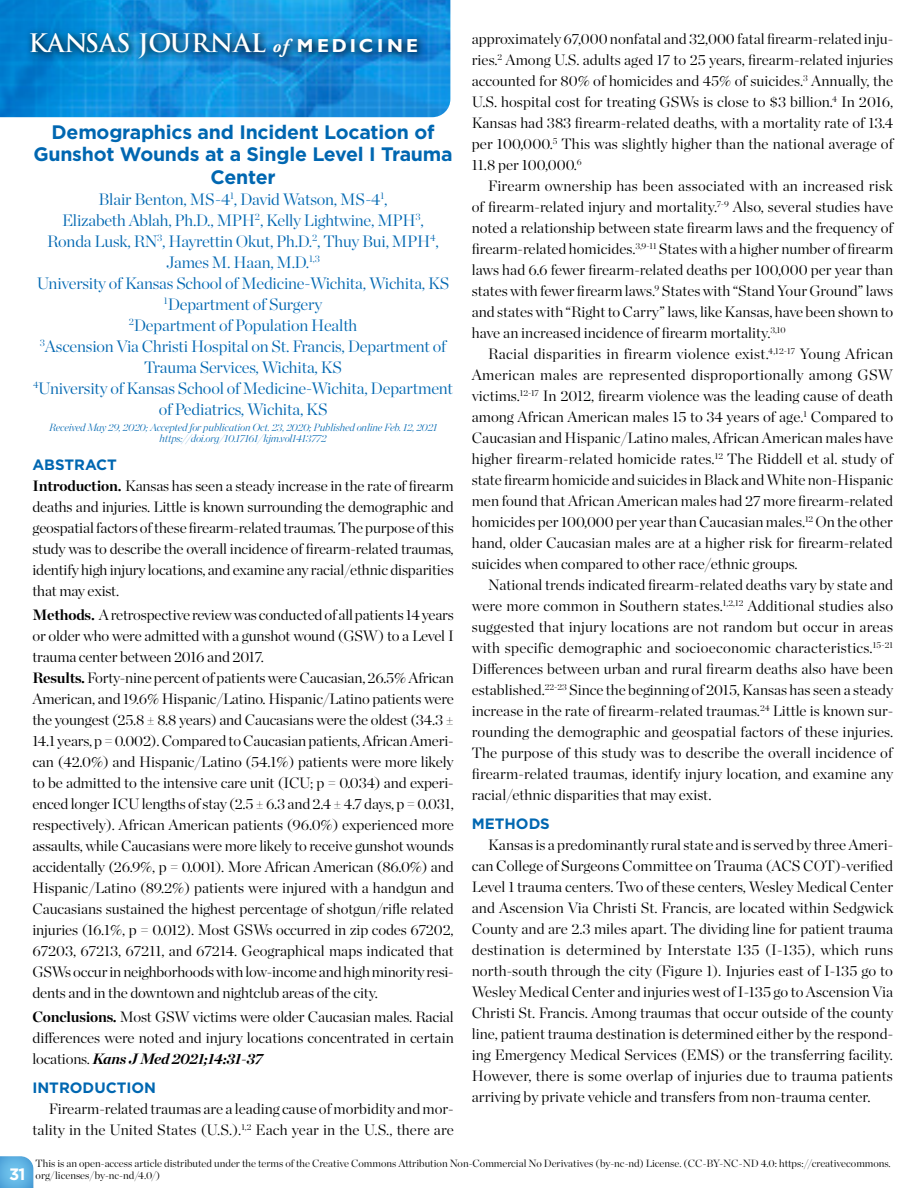
<style>
.page{position:relative;width:918px;height:1188px;background:#fff}
.page>*{position:absolute;margin:0;border:0;box-sizing:border-box;transform-origin:0 0}
.t1{font:700 24.9px "Trajan Pro";color:#fff}
.t2{font:700 19.5px/22.5px "Gotham";letter-spacing:-.01em;color:#0067b1;text-align:center}
.t3{font:300 16.5px/21px "Chronicle Display";letter-spacing:-.01em;color:#0067b1;text-align:center}
.t4{font:700 16.5px "Gotham";color:#fff}
.t5{font:300 15px/21px "Chronicle Display";color:#000;text-align:justify}
.t6{font:700 15px "Gotham";color:#0067b1}
.Article_Heading{font:300 10.5px/12px "Chronicle Display";color:#000}
.t7{font:italic 200 10.5px "Chronicle Display";letter-spacing:-.01em;color:#0067b1}
.s1{font-family:"Adobe Garamond Pro";font-style:italic;font-size:18.75px}
.s2{font-family:"Gill Sans";font-size:18.75px}
.s3{font-weight:700}
.s4{font-weight:700;font-style:italic}
</style>
<div class="page">
<img style="left:0;top:0;width:450px;height:117px">
<svg style="left:0;top:1156px;width:34px;height:32px"></svg>
<svg style="left:26px;top:27px;width:402px;height:41px;background:#107abd"></svg>
<p class="t1" style="left:28px;top:28px;width:391px">KANSAS JOURNAL <span class="s1">of</span> <span class="s2">M EDIC I N E</span></p>
<p class="t2" style="left:33px;top:120px;width:421px">Demographics and Incident Location of<br>Gunshot Wounds at a Single Level I Trauma<br>Center</p>
<p class="t3" style="left:99px;top:187px;width:291px">Blair Benton, MS-4<sup>1</sup>, David Watson, MS-4<sup>1</sup>,</p>
<p class="t3" style="left:62px;top:208px;width:363px">Elizabeth Ablah, Ph.D., MPH<sup>2</sup>, Kelly Lightwine, MPH<sup>3</sup>,</p>
<p class="t3" style="left:47px;top:229px;width:393px">Ronda Lusk, RN<sup>3</sup>, Hayrettin Okut, Ph.D.<sup>2</sup>, Thuy Bui, MPH<sup>4</sup>,<br>James M. Haan, M.D.<sup>1,3</sup></p>
<p class="t3" style="left:37px;top:271px;width:414px">University of Kansas School of Medicine-Wichita, Wichita, KS</p>
<p class="t3" style="left:164px;top:292px;width:160px"><sup>1</sup>Department of Surgery</p>
<p class="t3" style="left:129px;top:313px;width:230px"><sup>2</sup>Department of Population Health</p>
<p class="t3" style="left:40px;top:334px;width:408px"><sup>3</sup>Ascension Via Christi Hospital on St. Francis, Department of<br>Trauma Services, Wichita, KS</p>
<p class="t3" style="left:33px;top:376px;width:422px"><sup>4</sup>University of Kansas School of Medicine-Wichita, Department of Pediatrics, Wichita, KS</p>
<p class="t7" style="left:49px;top:419px;width:390px">Received May 29, 2020; Accepted for publication Oct. 23, 2020; Published online Feb. 12, 2021</p>
<p class="t7" style="left:160px;top:430px;width:168px">https://doi.org/10.17161/kjm.vol1413772</p>
<p class="t6" style="left:32px;top:455px;width:86px">ABSTRACT</p>
<p class="t5" style="left:32px;top:474px;width:423px"><span class="s3">Introduction.</span> Kansas has seen a steady increase in the rate of firearm deaths and injuries. Little is known surrounding the demographic and geospatial factors of these firearm-related traumas. The purpose of this study was to describe the overall incidence of firearm-related traumas, identify high injury locations, and examine any racial/ethnic disparities that may exist.</p>
<p class="t5" style="left:32px;top:603px;width:423px"><span class="s3">Methods.</span><sup>x</sup>A retrospective review was conducted of all patients 14 years or older who were admitted with a gunshot wound (GSW) to a Level I trauma center between 2016 and 2017.</p>
<p class="t5" style="left:32px;top:666px;width:423px"><span class="s3">Results.</span> Forty-nine percent of patients were Caucasian, 26.5% African American, and 19.6% Hispanic/Latino. Hispanic/Latino patients were the youngest (25.8 ± 8.8 years) and Caucasians were the oldest (34.3 ± 14.1 years, p = 0.002). Compared to Caucasian patients, African Ameri&shy;can (42.0%) and Hispanic/Latino (54.1%) patients were more likely to be admitted to the intensive care unit (ICU; p = 0.034) and experi&shy;enced longer ICU lengths of stay (2.5 ± 6.3 and 2.4 ± 4.7 days, p = 0.031, respectively). African American patients (96.0%) experienced more assaults, while Caucasians were more likely to receive gunshot wounds accidentally (26.9%, p = 0.001). More African American (86.0%) and Hispanic/Latino (89.2%) patients were injured with a handgun and Caucasians sustained the highest percentage of shotgun/rifle related injuries (16.1%, p = 0.012). Most GSWs occurred in zip codes 67202, 67203, 67213, 67211, and 67214. Geographical maps indicated that GSWs occur in neighborhoods with low-income and high minority resi&shy;dents and in the downtown and nightclub areas of the city.</p>
<p class="t5" style="left:32px;top:1005px;width:423px"><span class="s3">Conclusions.</span> Most GSW victims were older Caucasian males. Racial differences were noted and injury locations concentrated in certain locations. <span class="s4">Kans J Med 2021;14:31-37</span></p>
<p class="t6" style="left:32px;top:1078px;width:125px">INTRODUCTION</p>
<p class="t5" style="left:32px;top:1097px;width:423px;text-align:right">Firearm-related traumas are a leading cause of morbidity and mor&shy;tality in the United States (U.S.).<sup>1,2</sup> Each year in the U.S., there are</p>
<p class="t5" style="left:472px;top:28px;width:423px">approximately 67,000 nonfatal and 32,000 fatal firearm-related inju&shy;ries.<sup>2</sup> Among U.S. adults aged 17 to 25 years, firearm-related injuries accounted for 80% of homicides and 45% of suicides.<sup>3</sup> Annually, the U.S. hospital cost for treating GSWs is close to $3 billion.<sup>4</sup> In 2016, Kansas had 383 firearm-related deaths, with a mortality rate of 13.4 per 100,000.<sup>5</sup> This was slightly higher than the national average of 11.8 per 100,000.<sup>6</sup></p>
<p class="t5" style="left:472px;top:175px;width:423px;text-indent:17px">Firearm ownership has been associated with an increased risk of firearm-related injury and mortality.<sup>7-9</sup> Also, several studies have noted a relationship between state firearm laws and the frequency of firearm-related homicides.<sup>3,9-11</sup> States with a higher number of firearm laws had 6.6 fewer firearm-related deaths per 100,000 per year than states with fewer firearm laws.<sup>9</sup> States with “Stand Your Ground” laws and states with “Right to Carry” laws, like Kansas, have been shown to have an increased incidence of firearm mortality.<sup>3,10</sup></p>
<p class="t5" style="left:472px;top:343px;width:423px;text-indent:17px">Racial disparities in firearm violence exist.<sup>4,12-17</sup> Young African American males are represented disproportionally among GSW victims.<sup>12-17</sup> In 2012, firearm violence was the leading cause of death among African American males 15 to 34 years of age.<sup>1</sup> Compared to Caucasian and Hispanic/Latino males, African American males have higher firearm-related homicide rates.<sup>12</sup> The Riddell et al. study of state firearm homicide and suicides in Black and White non-Hispanic men found that African American males had 27 more firearm-related homicides per 100,000 per year than Caucasian males.<sup>12</sup> On the other hand, older Caucasian males are at a higher risk for firearm-related suicides when compared to other race/ethnic groups.</p>
<p class="t5" style="left:472px;top:574px;width:423px;text-indent:17px">National trends indicated firearm-related deaths vary by state and were more common in Southern states.<sup>1,2,12</sup> Additional studies also suggested that injury locations are not random but occur in areas with specific demographic and socioeconomic characteristics.<sup>15-21<br></sup>Differences between urban and rural firearm deaths also have been established.<sup>22-23</sup> Since the beginning of 2015, Kansas has seen a steady increase in the rate of firearm-related traumas.<sup>24</sup> Little is known sur&shy;rounding the demographic and geospatial factors of these injuries.<br>The purpose of this study was to describe the overall incidence of firearm-related traumas, identify injury location, and examine any racial/ethnic disparities that may exist.</p>
<p class="t6" style="left:472px;top:814px;width:80px">METHODS</p>
<p class="t5" style="left:472px;top:833px;width:423px;text-indent:17px">Kansas is a predominantly rural state and is served by three Ameri&shy;can College of Surgeons Committee on Trauma (ACS COT)-verified Level 1 trauma centers. Two of these centers, Wesley Medical Center and Ascension Via Christi St. Francis, are located within Sedgwick County and are 2.3 miles apart. The dividing line for patient trauma destination is determined by Interstate 135 (I-135), which runs north-south through the city (Figure 1). Injuries east of I-135 go to Wesley Medical Center and injuries west of I-135 go to Ascension Via Christi St. Francis. Among traumas that occur outside of the county line, patient trauma destination is determined either by the respond&shy;ing Emergency Medical Services (EMS) or the transferring facility.<br>However, there is some overlap of injuries due to trauma patients arriving by private vehicle and transfers from non-trauma center.</p>
<p class="t4" style="left:9px;top:1163px;width:18px">31</p>
<h2 class="Article_Heading" style="left:36px;top:1156px;width:857px">This is an open-access article distributed under the terms of the Creative Commons Attribution Non-Commercial No Derivatives (by-nc-nd) License. (CC-BY-NC-ND 4.0: https://creativecommons. org/licenses/by-nc-nd/4.0/)</h2>
</div>
